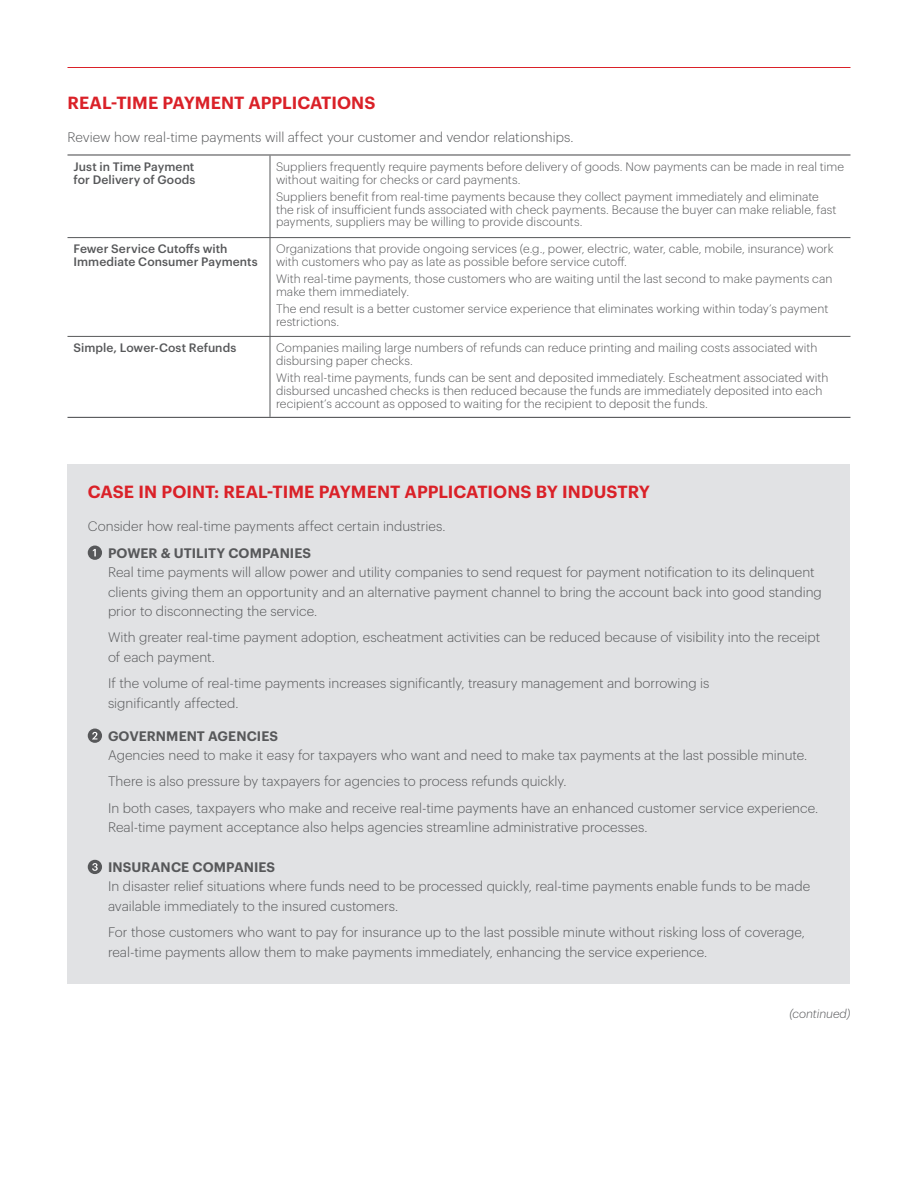
<style>
.page{position:relative;width:918px;height:1188px;background:#fff}
.page>*{position:absolute;margin:0;border:0;box-sizing:border-box;transform-origin:0 0}
.Subhead_Level_1{font:600 17.25px "Graphik";color:#da2128}
.Body_Bullet{font:300 13.5px/19.5px "Graphik";color:#57585a}
.Body_Copy_9_13{font:300 13.5px "Graphik";color:#57585a}
.Body_Bullet-2{font:600 13.5px "Graphik";letter-spacing:.005em;color:#57585a}
.Table_body{font:300 12px/12.8px "Graphik";letter-spacing:.005em;color:#57585a}
.Table_body-2{font:500 12px/12.8px "Graphik";letter-spacing:.005em;color:#57585a}
.continued{font:italic 300 12px "Graphik";color:#57585a}
</style>
<div class="page">
<hr style="left:68px;top:67px;width:782px;height:1px;background:#da2128">
<hr style="left:270px;top:156px;width:1px;height:81px;background:#57585a">
<hr style="left:68px;top:237px;width:202px;height:1px;background:#57585a">
<hr style="left:270px;top:237px;width:580px;height:1px;background:#57585a">
<hr style="left:270px;top:238px;width:1px;height:98px;background:#57585a">
<hr style="left:68px;top:336px;width:202px;height:1px;background:#57585a">
<hr style="left:270px;top:336px;width:580px;height:1px;background:#57585a">
<hr style="left:270px;top:337px;width:1px;height:80px;background:#57585a">
<hr style="left:68px;top:417px;width:202px;height:1px;background:#57585a">
<hr style="left:270px;top:417px;width:580px;height:1px;background:#57585a">
<hr style="left:68px;top:154px;width:202px;height:2px;background:#57585a">
<hr style="left:270px;top:154px;width:580px;height:2px;background:#57585a">
<div style="left:68px;top:464px;width:782px;height:520px;background:#e1e2e4"></div>
<div style="left:88px;top:546px;width:14px;height:14px;background:#57585a;border-radius:50%"></div>
<svg style="left:93px;top:549px;width:3px;height:7px"></svg>
<div style="left:88px;top:729px;width:14px;height:14px;background:#57585a;border-radius:50%"></div>
<svg style="left:92px;top:732px;width:5px;height:7px"></svg>
<div style="left:88px;top:860px;width:14px;height:14px;background:#57585a;border-radius:50%"></div>
<svg style="left:92px;top:863px;width:6px;height:8px"></svg>
<p class="Subhead_Level_1" style="left:68px;top:89px;width:310px">REAL-TIME PAYMENT APPLICATIONS</p>
<p class="Body_Copy_9_13" style="left:68px;top:127px;width:508px">Review how real-time payments will affect your customer and vendor relationships.</p>
<p class="Table_body-2" style="left:74px;top:159px;width:124px">Just in Time Payment for Delivery of Goods</p>
<p class="Table_body" style="left:276px;top:159px;width:570px">Suppliers frequently require payments before delivery of goods. Now payments can be made in real time without waiting for checks or card payments.</p>
<p class="Table_body" style="left:276px;top:189px;width:562px">Suppliers benefit from real-time payments because they collect payment immediately and eliminate the risk of insufficient funds associated with check payments. Because the buyer can make reliable, fast payments, suppliers may be willing to provide discounts.</p>
<p class="Table_body-2" style="left:74px;top:242px;width:186px">Fewer Service Cutoffs with<br>Immediate Consumer Payments</p>
<p class="Table_body" style="left:276px;top:242px;width:559px">Organizations that provide ongoing services (e.g., power, electric, water, cable, mobile, insurance) work with customers who pay as late as possible before service cutoff.</p>
<p class="Table_body" style="left:276px;top:272px;width:558px">With real-time payments, those customers who are waiting until the last second to make payments can make them immediately.</p>
<p class="Table_body" style="left:276px;top:302px;width:554px">The end result is a better customer service experience that eliminates working within today’s payment restrictions.</p>
<p class="Table_body-2" style="left:74px;top:340px;width:164px">Simple, Lower-Cost Refunds</p>
<p class="Table_body" style="left:276px;top:341px;width:543px">Companies mailing large numbers of refunds can reduce printing and mailing costs associated with disbursing paper checks.</p>
<p class="Table_body" style="left:276px;top:371px;width:554px">With real-time payments, funds can be sent and deposited immediately. Escheatment associated with disbursed uncashed checks is then reduced because the funds are immediately deposited into each recipient’s account as opposed to waiting for the recipient to deposit the funds.</p>
<p class="Subhead_Level_1" style="left:88px;top:479px;width:564px">CASE IN POINT: REAL-TIME PAYMENT APPLICATIONS BY INDUSTRY</p>
<p class="Body_Copy_9_13" style="left:88px;top:517px;width:359px">Consider how real-time payments affect certain industries.</p>
<p class="Body_Bullet-2" style="left:108px;top:542px;width:205px">POWER &amp; UTILITY COMPANIES</p>
<p class="Body_Bullet" style="left:108px;top:561px;width:715px">Real time payments will allow power and utility companies to send request for payment notification to its delinquent clients giving them an opportunity and an alternative payment channel to bring the account back into good standing prior to disconnecting the service.</p>
<p class="Body_Bullet" style="left:108px;top:627px;width:714px">With greater real-time payment adoption, escheatment activities can be reduced because of visibility into the receipt of each payment.</p>
<p class="Body_Bullet" style="left:108px;top:672px;width:603px">If the volume of real-time payments increases significantly, treasury management and borrowing is significantly affected.</p>
<p class="Body_Bullet-2" style="left:108px;top:725px;width:172px">GOVERNMENT AGENCIES</p>
<p class="Body_Bullet" style="left:108px;top:744px;width:701px">Agencies need to make it easy for taxpayers who want and need to make tax payments at the last possible minute.</p>
<p class="Body_Bullet" style="left:108px;top:771px;width:460px">There is also pressure by taxpayers for agencies to process refunds quickly.</p>
<p class="Body_Bullet" style="left:108px;top:797px;width:712px">In both cases, taxpayers who make and receive real-time payments have an enhanced customer service experience.<br>Real-time payment acceptance also helps agencies streamline administrative processes.</p>
<p class="Body_Bullet-2" style="left:108px;top:857px;width:169px">INSURANCE COMPANIES</p>
<p class="Body_Bullet" style="left:108px;top:876px;width:704px">In disaster relief situations where funds need to be processed quickly, real-time payments enable funds to be made available immediately to the insured customers.</p>
<p class="Body_Bullet" style="left:108px;top:921px;width:699px">For those customers who want to pay for insurance up to the last possible minute without risking loss of coverage, real-time payments allow them to make payments immediately, enhancing the service experience.</p>
<p class="continued" style="left:789px;top:1005px;width:63px">(continued)</p>
</div>
